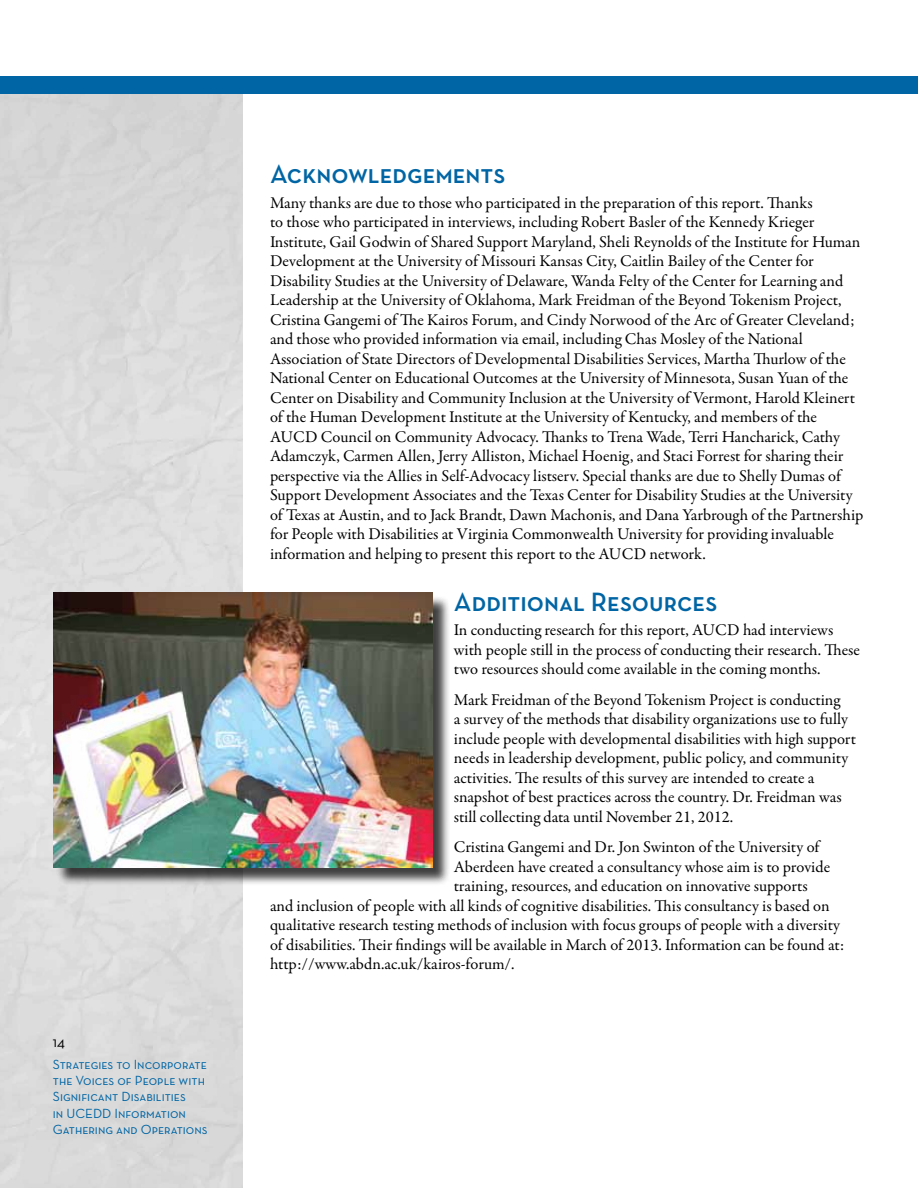
<style>
.page{position:relative;width:918px;height:1188px;background:#fff}
.page>*{position:absolute;margin:0;border:0;box-sizing:border-box;transform-origin:0 0}
.body-subheads_blue{font:600 27px "Neutraface Text";color:#0065a4}
.body-text_11_13{font:16.5px/19.5px "Garamond Premr Pro";color:#000}
.t1{font:15px "Neutraface Text";color:#000}
.t2{font:13.5px/16.2px "Neutraface Text";color:#0065a4}
</style>
<div class="page">
<img style="left:0;top:93px;width:243px;height:1095px">
<div style="left:0;top:76px;width:918px;height:17px;background:#0065a4"></div>
<div style="left:56px;top:595px;width:395px;height:291px;background:#000;opacity:.75"></div>
<img style="left:54px;top:593px;width:378px;height:274px">
<p class="t1" style="left:53px;top:1033px;width:14px">14</p>
<p class="t2" style="left:53px;top:1056px;width:156px">Strategies to Incorporate the Voices of People with<br>Significant Disabilities<br>in UCEDD Information<br>Gathering and Operations</p>
<p class="body-subheads_blue" style="left:270px;top:157px;width:237px">Acknowledgements</p>
<p class="body-text_11_13" style="left:270px;top:193px;width:595px">Many thanks are due to those who participated in the preparation of this report. Thanks<br>to those who participated in interviews, including Robert Basler of the Kennedy Krieger Institute, Gail Godwin of Shared Support Maryland, Sheli Reynolds of the Institute for Human Development at the University of Missouri Kansas City, Caitlin Bailey of the Center for Disability Studies at the University of Delaware, Wanda Felty of the Center for Learning and Leadership at the University of Oklahoma, Mark Freidman of the Beyond Tokenism Project, Cristina Gangemi of The Kairos Forum, and Cindy Norwood of the Arc of Greater Cleveland; and those who provided information via email, including Chas Mosley of the National Association of State Directors of Developmental Disabilities Services, Martha Thurlow of the National Center on Educational Outcomes at the University of Minnesota, Susan Yuan of the Center on Disability and Community Inclusion at the University of Vermont, Harold Kleinert of the Human Development Institute at the University of Kentucky, and members of the AUCD Council on Community Advocacy. Thanks to Trena Wade, Terri Hancharick, Cathy Adamczyk, Carmen Allen, Jerry Alliston, Michael Hoenig, and Staci Forrest for sharing their perspective via the Allies in Self-Advocacy listserv. Special thanks are due to Shelly Dumas of Support Development Associates and the Texas Center for Disability Studies at the University of Texas at Austin, and to Jack Brandt, Dawn Machonis, and Dana Yarbrough of the Partnership for People with Disabilities at Virginia Commonwealth University for providing invaluable information and helping to present this report to the AUCD network.</p>
<p class="body-subheads_blue" style="left:454px;top:584px;width:265px">Additional Resources</p>
<p class="body-text_11_13" style="left:454px;top:621px;width:408px">In conducting research for this report, AUCD had interviews with people still in the process of conducting their research. These two resources should come available in the coming months.</p>
<p class="body-text_11_13" style="left:454px;top:690px;width:404px">Mark Freidman of the Beyond Tokenism Project is conducting<br>a survey of the methods that disability organizations use to fully include people with developmental disabilities with high support needs in leadership development, public policy, and community activities. The results of this survey are intended to create a snapshot of best practices across the country. Dr. Freidman was still collecting data until November 21, 2012.</p>
<p class="body-text_11_13" style="left:454px;top:838px;width:367px">Cristina Gangemi and Dr. Jon Swinton of the University of</p>
<p class="body-text_11_13" style="left:454px;top:857px;width:378px">Aberdeen have created a consultancy whose aim is to provide</p>
<p class="body-text_11_13" style="left:454px;top:877px;width:355px">training, resources, and education on innovative supports</p>
<p class="body-text_11_13" style="left:270px;top:896px;width:561px">and inclusion of people with all kinds of cognitive disabilities. This consultancy is based on</p>
<p class="body-text_11_13" style="left:270px;top:916px;width:572px">qualitative research testing methods of inclusion with focus groups of people with a diversity</p>
<p class="body-text_11_13" style="left:270px;top:935px;width:576px">of disabilities. Their findings will be available in March of 2013. Information can be found at:</p>
<p class="body-text_11_13" style="left:270px;top:955px;width:246px">http://www.abdn.ac.uk/kairos-forum/.</p>
</div>
